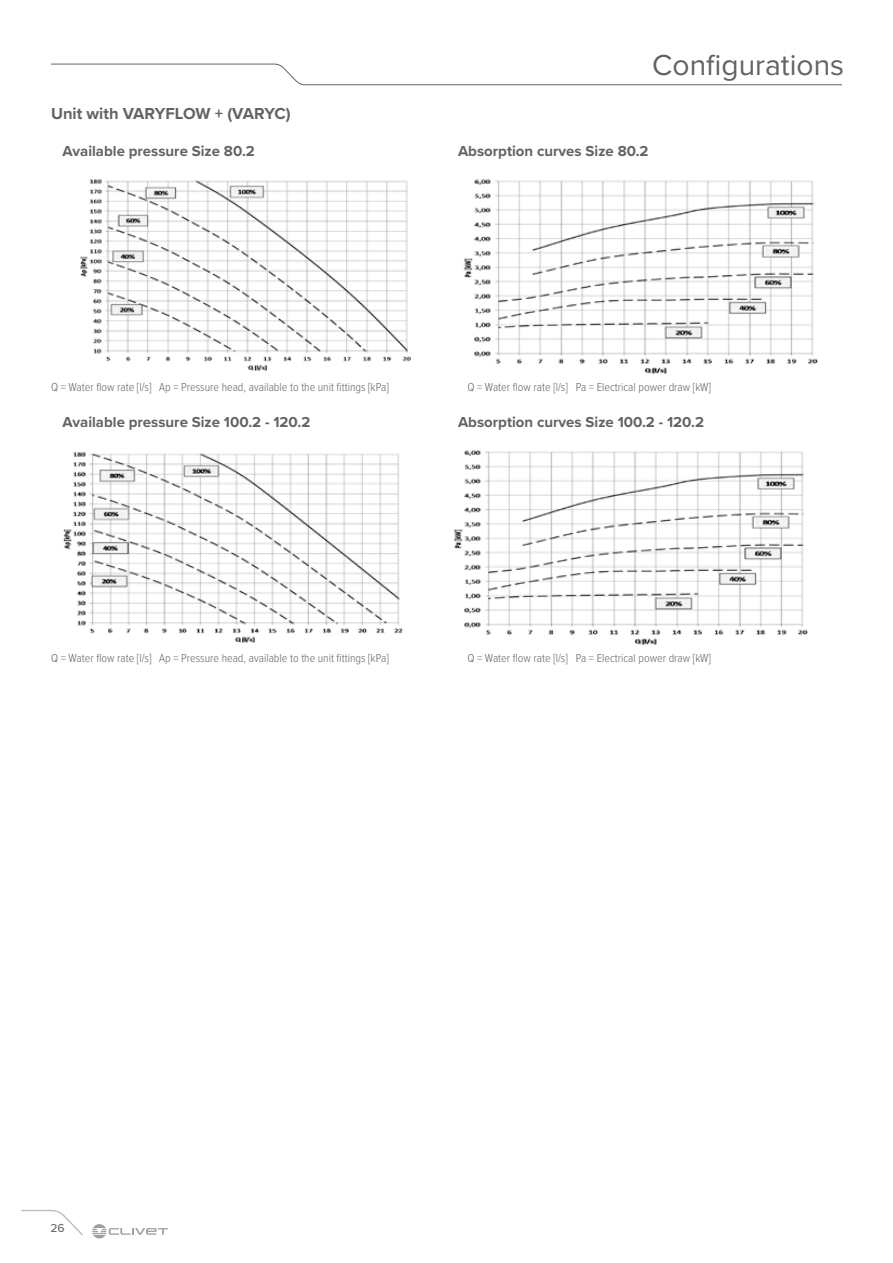
<style>
.page{position:relative;width:893px;height:1263px;background:#fff}
.page>*{position:absolute;margin:0;border:0;box-sizing:border-box;transform-origin:0 0}
.t1{font:30px "Proxima Nova";color:#646363}
.t2{font:700 16.5px "Proxima Nova";color:#646363}
.t3{font:700 15px "Proxima Nova";color:#646363}
.t4{font:300 12px "Proxima Nova Cond";color:#646363}
.t5{font:500 12px "Proxima Nova";color:#706f6f}
</style>
<div class="page">
<svg style="left:51px;top:63px;width:791px;height:22px"></svg>
<svg style="left:21px;top:1209px;width:62px;height:26px"></svg>
<svg style="left:92px;top:1224px;width:76px;height:14px"></svg>
<img style="left:80px;top:179px;width:331px;height:192px">
<img style="left:464px;top:179px;width:354px;height:195px">
<img style="left:63px;top:452px;width:340px;height:191px">
<img style="left:454px;top:450px;width:354px;height:195px">
<h2 class="t2" style="left:51px;top:102px;width:241px">Unit with VARYFLOW + (VARYC)</h2>
<h1 class="t1" style="left:652px;top:42px;width:193px">Configurations</h1>
<p class="t3" style="left:63px;top:140px;width:194px">Available pressure Size 80.2</p>
<p class="t3" style="left:458px;top:140px;width:192px">Absorption curves Size 80.2</p>
<p class="t4" style="left:51px;top:378px;width:339px">Q = Water flow rate [l/s] Ap = Pressure head, available to the unit fittings [kPa]</p>
<p class="t4" style="left:467px;top:378px;width:245px">Q = Water flow rate [l/s] Pa = Electrical power draw [kW]</p>
<p class="t3" style="left:63px;top:411px;width:249px">Available pressure Size 100.2 - 120.2</p>
<p class="t3" style="left:458px;top:411px;width:248px">Absorption curves Size 100.2 - 120.2</p>
<p class="t4" style="left:51px;top:649px;width:339px">Q = Water flow rate [l/s] Ap = Pressure head, available to the unit fittings [kPa]</p>
<p class="t4" style="left:467px;top:649px;width:245px">Q = Water flow rate [l/s] Pa = Electrical power draw [kW]</p>
<p class="t5" style="left:50px;top:1219px;width:16px">26</p>
</div>
